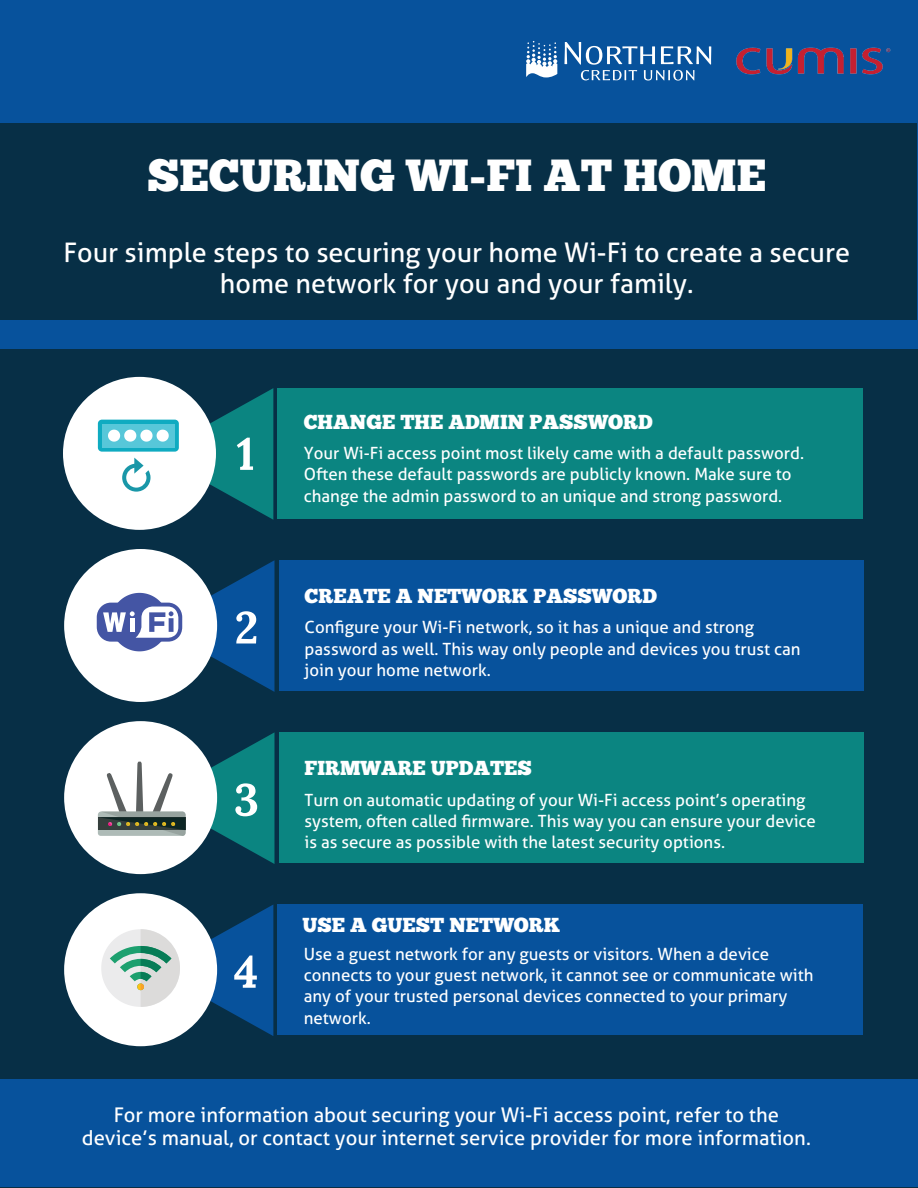
<style>
.page{position:relative;width:918px;height:1188px;background:#072f46}
.page>*{position:absolute;margin:0;border:0;box-sizing:border-box;transform-origin:0 0}
.t1{font:45px "Chunk Five";color:#fff}
.t2{font:27px/31.5px "Aller Typo";color:#fff;text-align:center}
.t3{font:20.25px/23.7px "Aller Typo";color:#fff;text-align:center}
.t4{font:20.25px "Chunk Five";color:#fff}
.t5{font:16.8px/21.5px "Aller Typo";color:#fff}
</style>
<div class="page">
<div style="left:0;top:0;width:918px;height:349px;background:#07529c"></div>
<div style="left:0;top:123px;width:917px;height:197px;background:#072f46"></div>
<div style="left:0;top:1079px;width:918px;height:108px;background:#07529c"></div>
<div style="left:63px;top:377px;width:153px;height:153px;background:#fff;border-radius:50%"></div>
<div style="left:278px;top:388px;width:585px;height:131px;background:#0b8581"></div>
<div style="left:98px;top:420px;width:81px;height:32px;background:#0fabc1;border-radius:4px"></div>
<div style="left:102px;top:424px;width:73px;height:24px;background:#57c7d9"></div>
<svg style="left:108px;top:388px;width:165px;height:132px"></svg>
<div style="left:64px;top:549px;width:153px;height:153px;background:#fff;border-radius:50%"></div>
<div style="left:279px;top:560px;width:585px;height:131px;background:#07529c"></div>
<div style="left:64px;top:721px;width:153px;height:153px;background:#fff;border-radius:50%"></div>
<div style="left:279px;top:732px;width:585px;height:131px;background:#0b8581"></div>
<div style="left:64px;top:893px;width:153px;height:153px;background:#fff;border-radius:50%"></div>
<div style="left:278px;top:904px;width:585px;height:131px;background:#07529c"></div>
<div style="left:97px;top:603px;width:85px;height:39px;background:#4455a4;border-radius:14px"></div>
<svg style="left:103px;top:560px;width:171px;height:132px"></svg>
<svg style="left:98px;top:732px;width:176px;height:132px"></svg>
<svg style="left:101px;top:904px;width:172px;height:132px"></svg>
<img style="left:711px;top:46px;width:180px;height:29px">
<svg style="left:564px;top:42px;width:147px;height:39px"></svg>
<svg style="left:526px;top:41px;width:31px;height:36px"></svg>
<h1 class="t1" style="left:148px;top:148px;width:620px">SECURING WI-FI AT HOME</h1>
<h2 class="t2" style="left:64px;top:236px;width:788px">Four simple steps to securing your home Wi-Fi to create a secure home network for you and your family.</h2>
<p class="t4" style="left:304px;top:409px;width:351px">CHANGE THE ADMIN PASSWORD</p>
<p class="t5" style="left:304px;top:442px;width:502px">Your Wi-Fi access point most likely came with a default password.<br>Often these default passwords are publicly known. Make sure to change the admin password to an unique and strong password.</p>
<p class="t4" style="left:305px;top:584px;width:354px">CREATE A NETWORK PASSWORD</p>
<p class="t5" style="left:305px;top:617px;width:497px">Configure your Wi-Fi network, so it has a unique and strong password as well. This way only people and devices you trust can join your home network.</p>
<p class="t4" style="left:304px;top:756px;width:229px">FIRMWARE UPDATES</p>
<p class="t5" style="left:304px;top:789px;width:513px">Turn on automatic updating of your Wi-Fi access point’s operating system, often called firmware. This way you can ensure your device is as secure as possible with the latest security options.</p>
<p class="t4" style="left:303px;top:912px;width:259px">USE A GUEST NETWORK</p>
<p class="t5" style="left:304px;top:943px;width:511px">Use a guest network for any guests or visitors. When a device connects to your guest network, it cannot see or communicate with any of your trusted personal devices connected to your primary network.</p>
<p class="t3" style="left:82px;top:1103px;width:731px">For more information about securing your Wi-Fi access point, refer to the device’s manual, or contact your internet service provider for more information.</p>
</div>
